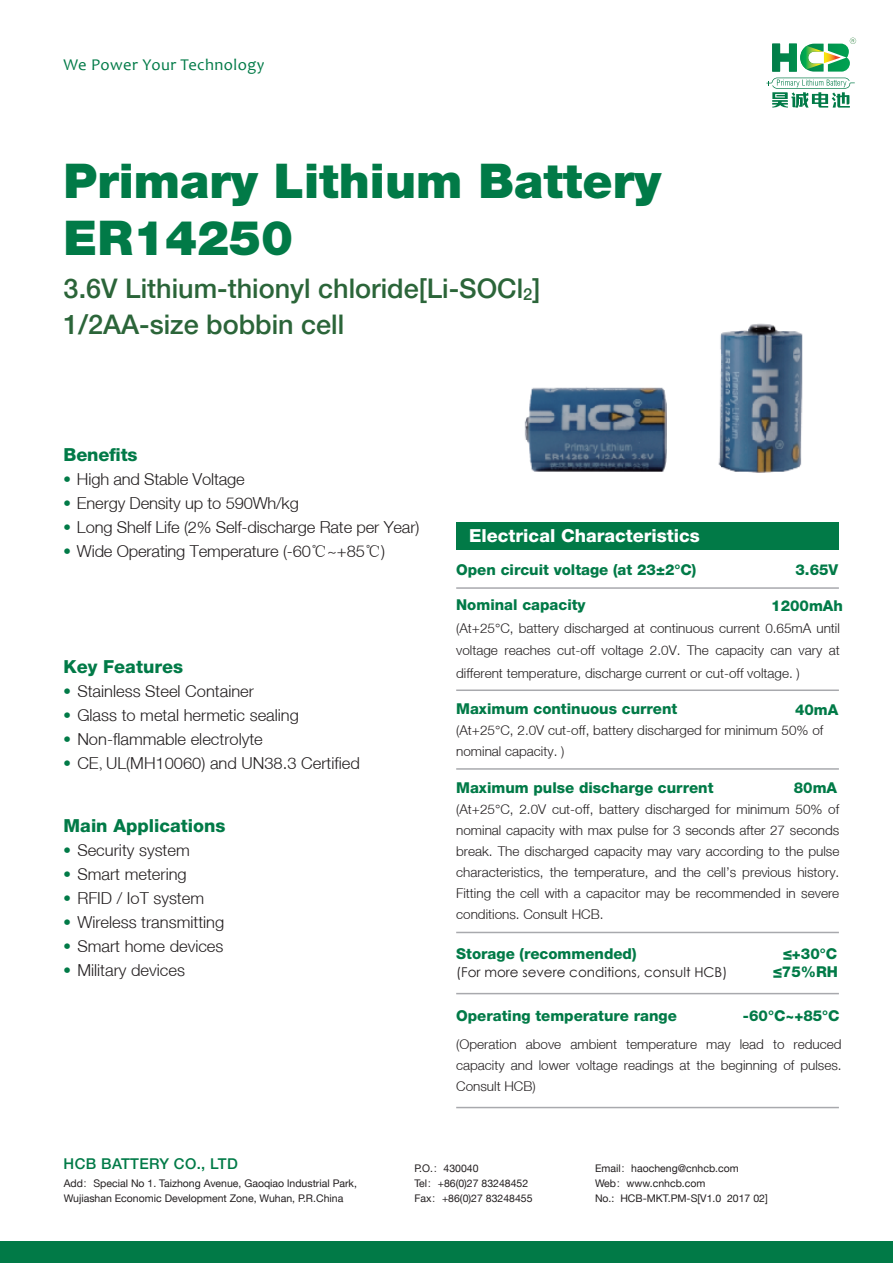
<style>
.page{position:relative;width:893px;height:1263px;background:#fff}
.page>*{position:absolute;margin:0;border:0;box-sizing:border-box;transform-origin:0 0}
.t1{font:900 48px/57px "Helvetica Neue LT Pro";color:#017a47}
.t2{font:500 27px/35.8px "Helvetica Neue LT";color:#2b6539}
.t3{font:800 18px "Helvetica Neue LT Pro";color:#017a47}
.t4{font:800 18px "Helvetica Neue LT Pro";color:#fff}
.t5{font:300 16.5px "Helvetica Neue LT";color:#231f20}
.t6{font:16.5px "Candara";letter-spacing:.025em;color:#017a47}
.t7{font:800 15px "Helvetica Neue LT Pro";color:#017a47}
.t8{font:500 14.85px "Helvetica Neue LT";letter-spacing:.025em;color:#017a47}
.t9{font:300 13.5px/21px "Helvetica Neue LT";color:#231f20;text-align:justify}
.t10{font:13.5px "Century Gothic";color:#231f20}
.t11{font:10.5px/15px "Helvetica Neue LT";color:#231f20}
.s1{font-size:16.5px}
.s2{font-family:"FZZXHJW GB1 0 G Bpc EUC H";font-weight:400}
.s3{font-family:"Adobe Song Std"}
.s4{font-family:"Hiragino Sans GB W3"}
</style>
<div class="page">
<svg style="left:766px;top:78px;width:89px;height:30px"></svg>
<svg style="left:772px;top:38px;width:84px;height:34px"></svg>
<div style="left:456px;top:522px;width:383px;height:28px;background:#017a47"></div>
<hr style="left:456px;top:587px;width:383px;height:2px;background:#a8a9ad">
<hr style="left:456px;top:689px;width:383px;height:2px;background:#a8a9ad">
<hr style="left:456px;top:768px;width:383px;height:2px;background:#a8a9ad">
<hr style="left:456px;top:932px;width:383px;height:1px;background:#a8a9ad">
<hr style="left:456px;top:993px;width:383px;height:1px;background:#a8a9ad">
<hr style="left:456px;top:1107px;width:383px;height:1px;background:#a8a9ad">
<div style="left:0;top:1242px;width:893px;height:21px;background:#017a47"></div>
<img style="left:524px;top:323px;width:279px;height:150px">
<p class="t6" style="left:64px;top:55px;width:202px">We Power Your Technology</p>
<h1 class="t1" style="left:64px;top:152px;width:599px">Primary Lithium Battery<br>ER14250</h1>
<h2 class="t2" style="left:64px;top:270px;width:478px">3.6V Lithium-thionyl chloride[Li-SOCl<span class="s1">2</span>]<br>1/2AA-size bobbin cell</h2>
<h3 class="t3" style="left:64px;top:444px;width:75px">Benefits</h3>
<p class="t5" style="left:64px;top:469px;width:183px"><sup>●</sup> High and Stable Voltage</p>
<p class="t5" style="left:64px;top:493px;width:237px"><sup>●</sup> Energy Density up to 590Wh/kg</p>
<p class="t5" style="left:64px;top:517px;width:357px"><sup>●</sup> Long Shelf Life (2% Self-discharge Rate per Year)</p>
<p class="t5" style="left:64px;top:541px;width:323px"><sup>●</sup> Wide Operating Temperature (-60<span class="s2">℃</span>~+85<span class="s2">℃</span>)</p>
<h3 class="t3" style="left:64px;top:656px;width:121px">Key Features</h3>
<p class="t5" style="left:64px;top:681px;width:192px"><sup>●</sup> Stainless Steel Container</p>
<p class="t5" style="left:64px;top:705px;width:237px"><sup>●</sup> Glass to metal hermetic sealing</p>
<p class="t5" style="left:64px;top:729px;width:201px"><sup>●</sup> Non-flammable electrolyte</p>
<p class="t5" style="left:64px;top:753px;width:298px"><sup>●</sup> CE<span class="s3">,</span> UL(MH10060) and UN38.3 Certified</p>
<h3 class="t3" style="left:64px;top:814px;width:163px">Main Applications</h3>
<p class="t5" style="left:64px;top:840px;width:128px"><sup>●</sup> Security system</p>
<p class="t5" style="left:64px;top:864px;width:125px"><sup>●</sup> Smart metering</p>
<p class="t5" style="left:64px;top:888px;width:142px"><sup>●</sup> RFID / IoT system</p>
<p class="t5" style="left:64px;top:912px;width:162px"><sup>●</sup> Wireless transmitting</p>
<p class="t5" style="left:64px;top:936px;width:161px"><sup>●</sup> Smart home devices</p>
<p class="t5" style="left:64px;top:960px;width:123px"><sup>●</sup> Military devices</p>
<h3 class="t4" style="left:469px;top:525px;width:232px">Electrical Characteristics</h3>
<p class="t7" style="left:456px;top:561px;width:242px">Open circuit voltage (at 23±2°C)</p>
<p class="t7" style="left:795px;top:561px;width:44px">3.65V</p>
<p class="t7" style="left:456px;top:596px;width:131px">Nominal capacity</p>
<p class="t9" style="left:456px;top:616px;width:385px;line-height:22.5px">(At+25°C, battery discharged at continuous current 0.65mA until voltage reaches cut-off voltage 2.0V. The capacity can vary at different temperature, discharge current or cut-off voltage. )</p>
<p class="t7" style="left:771px;top:597px;width:73px">1200mAh</p>
<p class="t7" style="left:456px;top:700px;width:223px">Maximum continuous current</p>
<p class="t9" style="left:456px;top:719px;width:369px">(At+25°C, 2.0V cut-off, battery discharged for minimum 50% of nominal capacity. )</p>
<p class="t7" style="left:795px;top:701px;width:45px">40mA</p>
<p class="t7" style="left:456px;top:778px;width:259px">Maximum pulse discharge current</p>
<p class="t7" style="left:794px;top:778px;width:45px">80mA</p>
<p class="t9" style="left:456px;top:798px;width:385px">(At+25°C, 2.0V cut-off, battery discharged for minimum 50% of nominal capacity with max pulse for 3 seconds after 27 seconds break. The discharged capacity may vary according to the pulse characteristics, the temperature, and the cell’s previous history.<br>Fitting the cell with a capacitor may be recommended in severe conditions. Consult HCB.</p>
<p class="t7" style="left:456px;top:945px;width:182px">Storage (recommended)</p>
<p class="t7" style="left:783px;top:945px;width:56px">≤+30°C</p>
<p class="t10" style="left:456px;top:962px;width:273px">(For more severe conditions, consult HCB)</p>
<p class="t7" style="left:773px;top:963px;width:67px">≤75%RH</p>
<p class="t7" style="left:456px;top:1007px;width:222px">Operating temperature range</p>
<p class="t7" style="left:743px;top:1007px;width:98px">-60°C~+85°C</p>
<p class="t9" style="left:456px;top:1033px;width:387px">(Operation above ambient temperature may lead to reduced capacity and lower voltage readings at the beginning of pulses.<br>Consult HCB)</p>
<p class="t8" style="left:64px;top:1155px;width:176px">HCB BATTERY CO., LTD</p>
<p class="t11" style="left:64px;top:1176px;width:295px">Add<span class="s4">：</span>Special No 1. Taizhong Avenue, Gaoqiao lndustrial Park,<br>Wujiashan Economic Development Zone, Wuhan, P.R.China</p>
<p class="t11" style="left:414px;top:1161px;width:120px">P.O.<span class="s4">：</span>430040<br>Tel<span class="s4">：</span>+86(0)27 83248452<br>Fax<span class="s4">：</span>+86(0)27 83248455</p>
<p class="t11" style="left:595px;top:1161px;width:174px">Email<span class="s4">：</span>haocheng@cnhcb.com<br>Web<span class="s4">：</span>www.cnhcb.com<br>No.: HCB-MKT.PM-S[V1.0 2017 02]</p>
</div>
